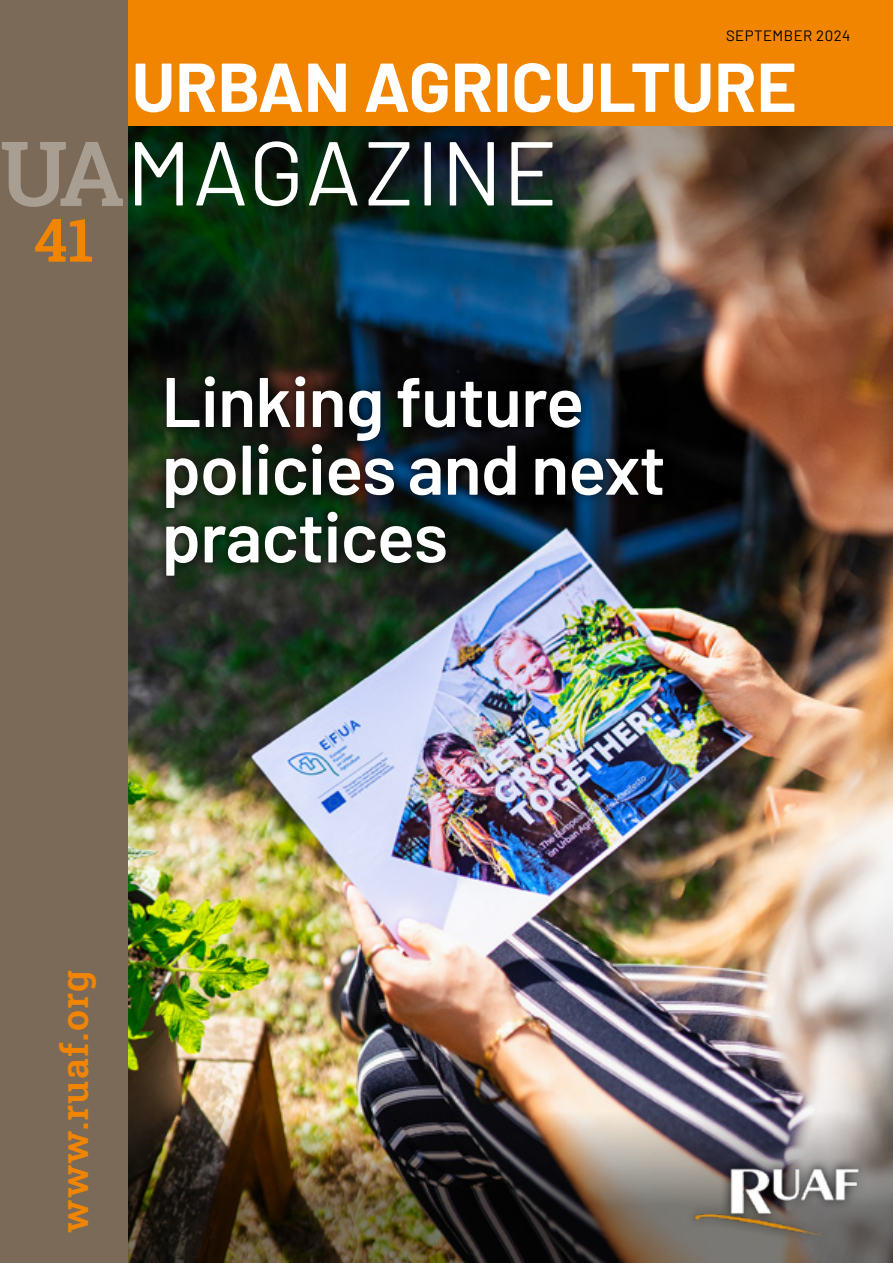
<style>
.page{position:relative;width:893px;height:1263px;background:#fff}
.page>*{position:absolute;margin:0;border:0;box-sizing:border-box;transform-origin:0 0}
.t1{font:90.45px "Barlow";letter-spacing:.02em;color:#fff}
.t2{font:600 70.05px/67.7px "Barlow";letter-spacing:-.01em;color:#fff}
.t3{font:700 69px "Barlow";color:#fff}
.t4{font:600 60px "Roboto Slab";color:#f18500}
.t5{font:600 37.5px "Roboto Slab";letter-spacing:.03em;color:#f18500}
.t6{font:15px "Barlow";letter-spacing:.03em;color:#000}
.s1{font-family:"Roboto Slab";font-weight:600;font-size:90px;color:#a99e92}
</style>
<div class="page">
<img style="left:128px;top:317px;width:765px;height:781px">
<img style="left:128px;top:1098px;width:765px;height:165px">
<img style="left:128px;top:126px;width:765px;height:191px">
<div style="left:128px;top:0;width:765px;height:126px;background:#f18500"></div>
<div style="left:0;top:0;width:128px;height:1263px;background:#7b6a58"></div>
<div style="left:156px;top:366px;width:519px;height:220px;background:#000;opacity:.71"></div>
<img style="left:686px;top:1152px;width:201px;height:92px">
<p class="t6" style="left:726px;top:24px;width:126px">SEPTEMBER 2024</p>
<p class="t3" style="left:132px;top:36px;width:667px">URBAN AGRICULTURE</p>
<p class="t1" style="left:0;top:107px;width:559px"><span class="s1">UA</span>MAGAZINE</p>
<p class="t4" style="left:34px;top:199px;width:62px">41</p>
<p class="t2" style="left:162px;top:362px;width:506px">Linking future policies and next practices</p>
<p class="t5" style="left:49px;top:1232px;width:264px;rotate:-90deg">www.ruaf.org</p>
</div>
